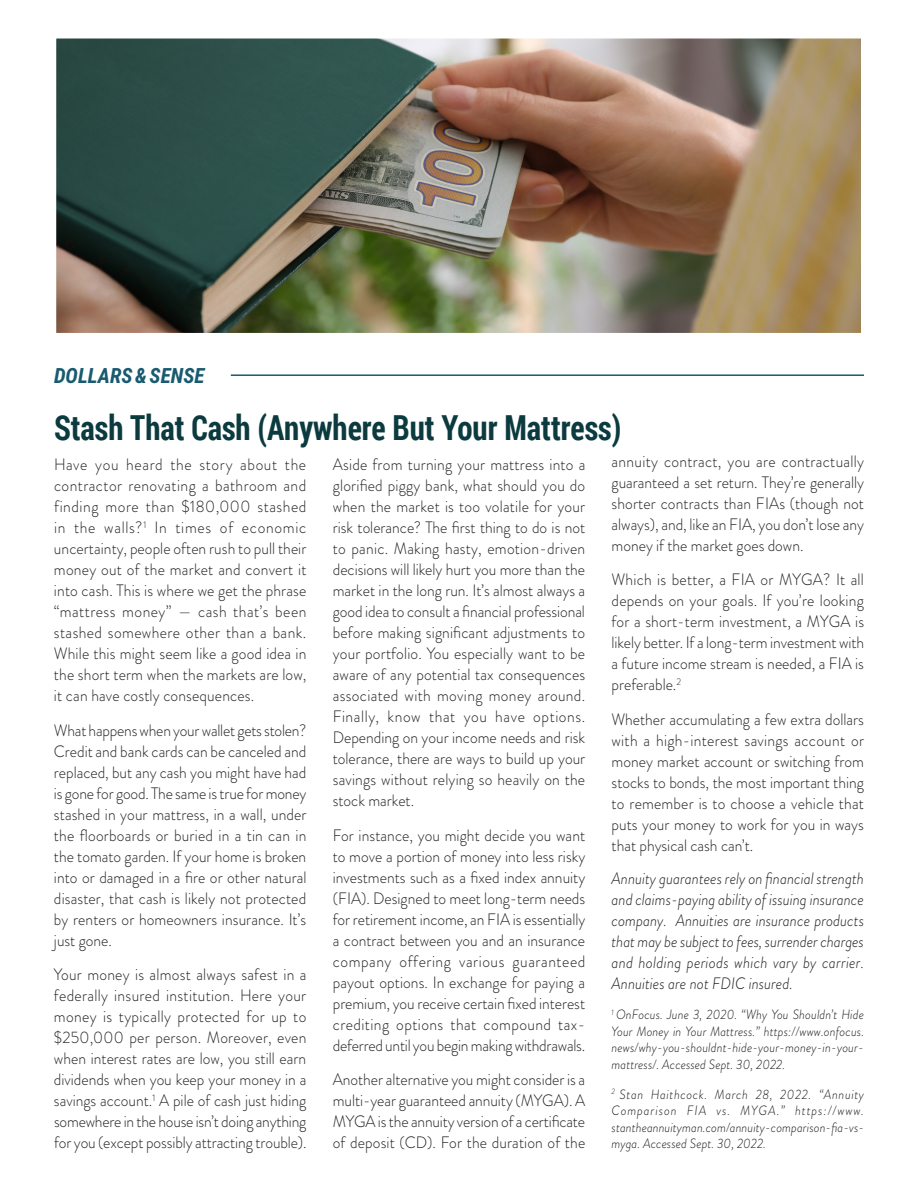
<style>
.page{position:relative;width:918px;height:1188px;background:#fff}
.page>*{position:absolute;margin:0;border:0;box-sizing:border-box;transform-origin:0 0}
.t1{font:700 34.5px "Roboto Condensed";color:#0b3a3f;scale:.9 1}
.t2{font:italic 700 21px "Roboto Condensed";color:#185a6f}
.t3{font:300 16.5px/21px "Brandon Grotesque";color:#231f20;text-align:justify;scale:.94 1}
.t4{font:italic 300 16.5px/21px "Brandon Grotesque";color:#231f20;text-align:justify;scale:.94 1}
.t5{font:italic 300 13.5px/16.5px "Brandon Grotesque";letter-spacing:.005em;color:#231f20;text-align:justify;scale:.94 1}
</style>
<div class="page">
<img style="left:57px;top:40px;width:803px;height:292px">
<div style="left:53px;top:36px;width:811px;height:300px;border:3px solid #fff"></div>
<hr style="left:231px;top:374px;width:633px;height:2px;background:#185a6f">
<p class="t2" style="left:54px;top:361px;width:152px">DOLLARS &amp; SENSE</p>
<p class="t1" style="left:54px;top:403px;width:632px">Stash That Cash (Anywhere But Your Mattress)</p>
<p class="t3" style="left:54px;top:454px;width:270px">Have you heard the story about the contractor renovating a bathroom and finding more than $180,000 stashed in the walls?<sup>1</sup> In times of economic uncertainty, people often rush to pull their money out of the market and convert it into cash. This is where we get the phrase “mattress money” — cash that’s been stashed somewhere other than a bank.<br>While this might seem like a good idea in the short term when the markets are low, it can have costly consequences.</p>
<p class="t3" style="left:54px;top:720px;width:270px">What happens when your wallet gets stolen?<br>Credit and bank cards can be canceled and replaced, but any cash you might have had is gone for good. The same is true for money stashed in your mattress, in a wall, under the floorboards or buried in a tin can in the tomato garden. If your home is broken into or damaged in a fire or other natural disaster, that cash is likely not protected by renters or homeowners insurance. It’s just gone.</p>
<p class="t3" style="left:54px;top:964px;width:270px">Your money is almost always safest in a federally insured institution. Here your money is typically protected for up to $250,000 per person. Moreover, even when interest rates are low, you still earn dividends when you keep your money in a savings account.<sup>1</sup> A pile of cash just hiding somewhere in the house isn’t doing anything for you (except possibly attracting trouble).</p>
<p class="t3" style="left:612px;top:451px;width:270px">annuity contract, you are contractually guaranteed a set return. They’re generally shorter contracts than FIAs (though not always), and, like an FIA, you don’t lose any money if the market goes down.</p>
<p class="t3" style="left:612px;top:569px;width:270px">Which is better, a FIA or MYGA? It all depends on your goals. If you’re looking for a short-term investment, a MYGA is likely better. If a long-term investment with a future income stream is needed, a FIA is preferable.<sup>2</sup></p>
<p class="t3" style="left:612px;top:709px;width:270px">Whether accumulating a few extra dollars with a high-interest savings account or money market account or switching from stocks to bonds, the most important thing to remember is to choose a vehicle that puts your money to work for you in ways that physical cash can’t.</p>
<p class="t3" style="left:333px;top:454px;width:270px">Aside from turning your mattress into a glorified piggy bank, what should you do when the market is too volatile for your risk tolerance? The first thing to do is not to panic. Making hasty, emotion-driven decisions will likely hurt you more than the market in the long run. It’s almost always a good idea to consult a financial professional before making significant adjustments to your portfolio. You especially want to be aware of any potential tax consequences associated with moving money around.<br>Finally, know that you have options.<br>Depending on your income needs and risk tolerance, there are ways to build up your savings without relying so heavily on the stock market.</p>
<p class="t3" style="left:333px;top:825px;width:270px">For instance, you might decide you want to move a portion of money into less risky investments such as a fixed index annuity (FIA). Designed to meet long-term needs for retirement income, an FIA is essentially a contract between you and an insurance company offering various guaranteed payout options. In exchange for paying a premium, you receive certain fixed interest crediting options that compound tax&shy;deferred until you begin making withdrawals.</p>
<p class="t3" style="left:333px;top:1069px;width:270px">Another alternative you might consider is a multi-year guaranteed annuity (MYGA). A MYGA is the annuity version of a certificate of deposit (CD). For the duration of the</p>
<p class="t4" style="left:612px;top:868px;width:270px">Annuity guarantees rely on financial strength and claims-paying ability of issuing insurance company. Annuities are insurance products that may be subject to fees, surrender charges and holding periods which vary by carrier.<br>Annuities are not FDIC insured.</p>
<p class="t5" style="left:612px;top:1006px;width:270px"><sup>1</sup> OnFocus. June 3, 2020. “Why You Shouldn’t Hide Your Money in Your Mattress.” https://www.onfocus. news/why-you-shouldnt-hide-your-money-in-your&shy;mattress/. Accessed Sept. 30, 2022.</p>
<p class="t5" style="left:612px;top:1086px;width:270px"><sup>2</sup> Stan Haithcock. March 28, 2022. “Annuity Comparison FIA vs. MYGA.” https://www. stantheannuityman.com/annuity-comparison-fia-vs&shy;myga. Accessed Sept. 30, 2022.</p>
</div>
